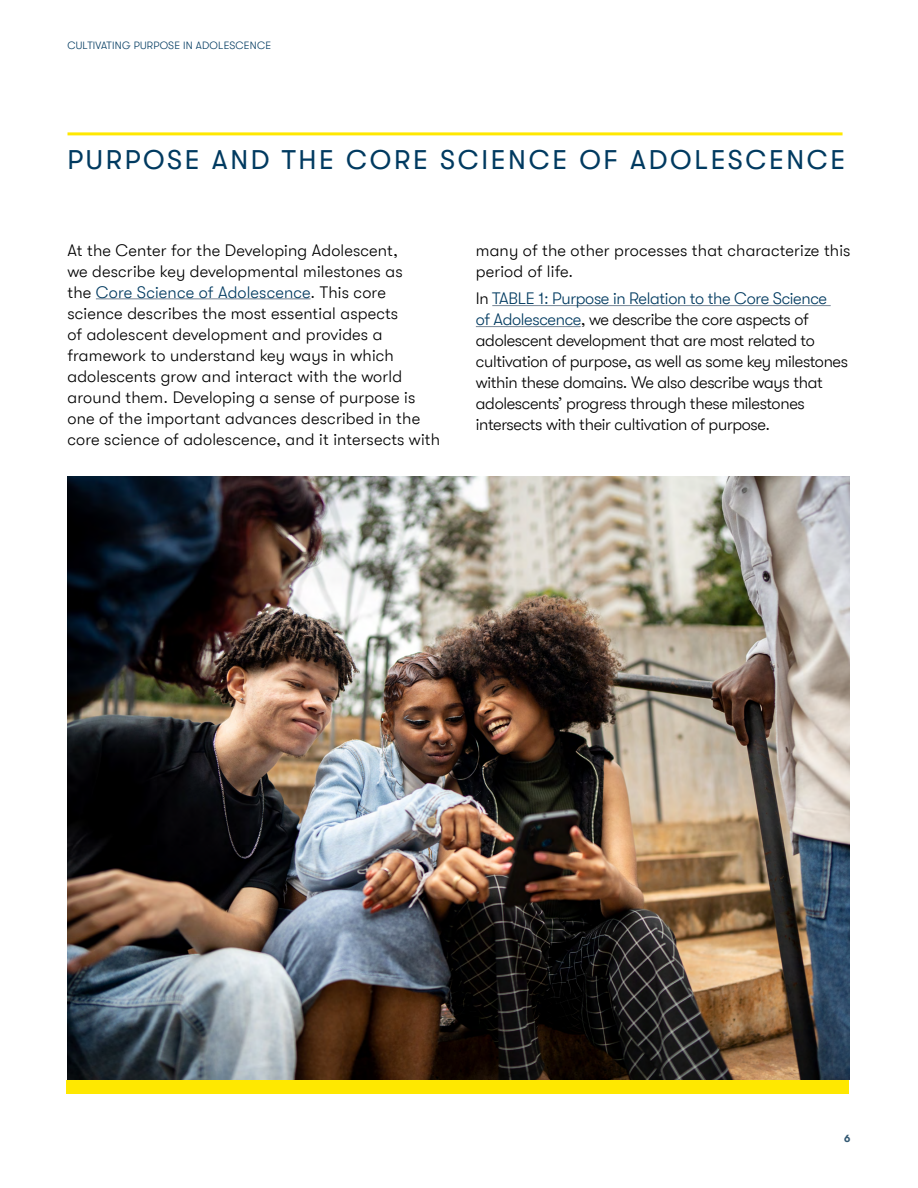
<style>
.page{position:relative;width:918px;height:1188px;background:#fff}
.page>*{position:absolute;margin:0;border:0;box-sizing:border-box;transform-origin:0 0}
.t1{font:27px "GT Walsheim";letter-spacing:.1em;color:#003a60}
.t2{font:300 16.5px/21px "GT Walsheim";color:#000}
.t3{font:300 16.5px/21px "GT Walsheim";letter-spacing:-.02em;color:#000}
.t4{font:300 10.5px "GT Walsheim";letter-spacing:.02em;color:#003a60}
.t5{font:700 10.5px "GT Walsheim";color:#335973}
.s1{color:#003a60}
</style>
<div class="page">
<hr style="left:96px;top:299px;width:215px;height:1px;background:#758594">
<hr style="left:492px;top:305px;width:339px;height:1px;background:#758594">
<hr style="left:476px;top:326px;width:105px;height:1px;background:#758594">
<hr style="left:68px;top:132px;width:775px;height:3px;background:#ffe800">
<img style="left:68px;top:476px;width:781px;height:604px">
<div style="left:66px;top:1080px;width:783px;height:14px;background:#ffe800"></div>
<p class="t4" style="left:68px;top:40px;width:205px">CULTIVATING PURPOSE IN ADOLESCENCE</p>
<h1 class="t1" style="left:68px;top:145px;width:779px">PURPOSE AND THE CORE SCIENCE OF ADOLESCENCE</h1>
<p class="t2" style="left:67px;top:240px;width:374px">At the Center for the Developing Adolescent,<br>we describe key developmental milestones as<br>the <span class="s1">Core Science of Adolescence</span>. This core science describes the most essential aspects<br>of adolescent development and provides a framework to understand key ways in which adolescents grow and interact with the world around them. Developing a sense of purpose is one of the important advances described in the core science of adolescence, and it intersects with</p>
<p class="t2" style="left:476px;top:240px;width:376px">many of the other processes that characterize this period of life.</p>
<p class="t3" style="left:476px;top:288px;width:374px">In <span class="s1">TABLE 1: Purpose in Relation to the Core Science<br>of Adolescence</span>, we describe the core aspects of adolescent development that are most related to cultivation of purpose, as well as some key milestones within these domains. We also describe ways that adolescents’ progress through these milestones intersects with their cultivation of purpose.</p>
<p class="t5" style="left:844px;top:1133px;width:8px">6</p>
</div>
